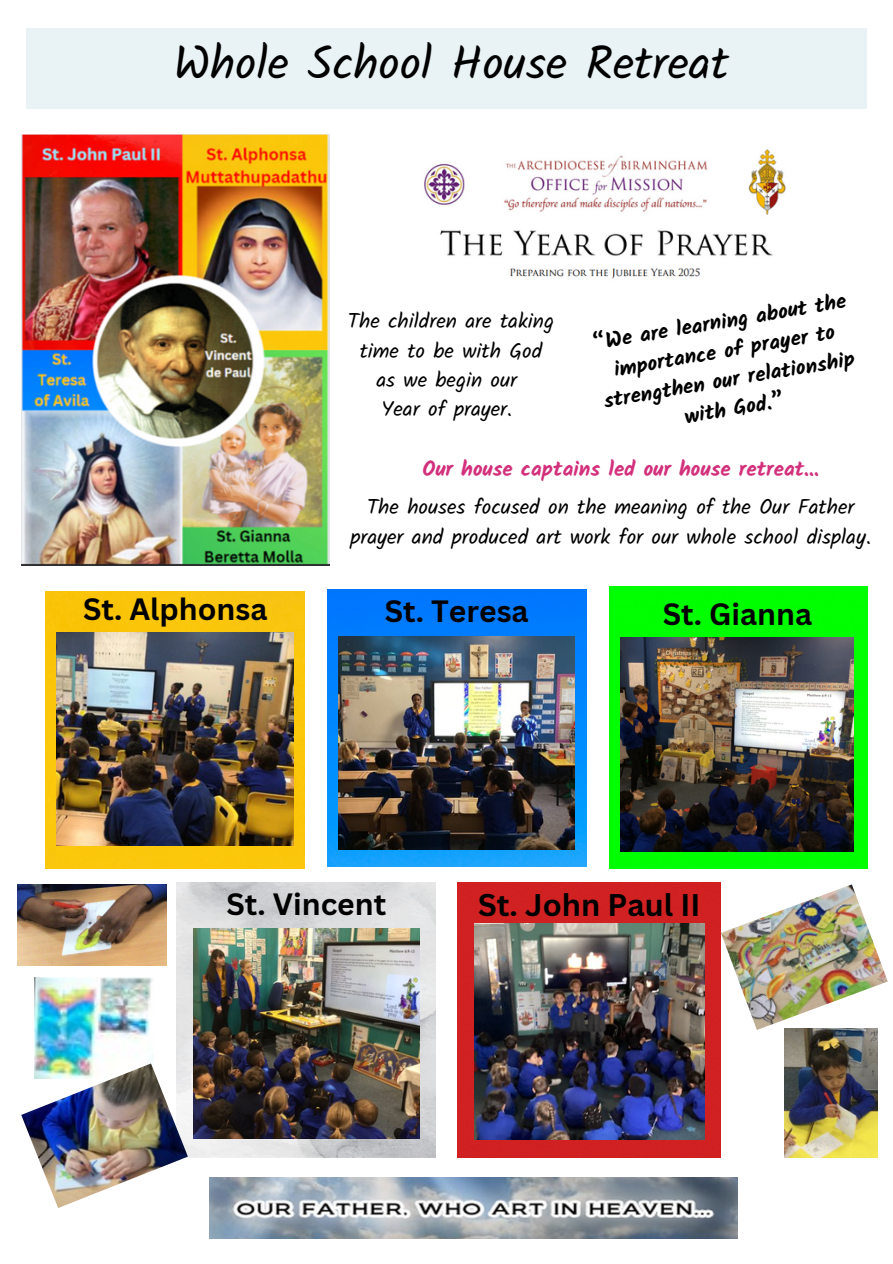
<style>
.page{position:relative;width:893px;height:1264px;background:#fff}
.page>*{position:absolute;margin:0;border:0;box-sizing:border-box;transform-origin:0 0}
.t1{font:46.8px "Kalam";color:#000}
.t2{font:700 30.45px "Canva Sans";color:#000}
.t3{font:700 30px "Canva Sans";color:#000}
.t4{font:21px/29.2px "Kalam";color:#000;text-align:center}
.t5{font:700 21px/29.2px "Kalam";color:#000;text-align:center}
.t6{font:700 21px "Kalam";color:#d3307c}
</style>
<div class="page">
<div style="left:26px;top:28px;width:840px;height:80px;background:#e9f2f4"></div>
<img style="left:21px;top:135px;width:308px;height:431px">
<img style="left:424px;top:149px;width:362px;height:130px">
<img style="left:327px;top:589px;width:259px;height:277px">
<img style="left:338px;top:636px;width:236px;height:213px">
<div style="left:609px;top:587px;width:258px;height:281px;background:#00fe01"></div>
<img style="left:620px;top:638px;width:233px;height:213px">
<div style="left:46px;top:591px;width:258px;height:277px;background:#fac60b"></div>
<img style="left:57px;top:632px;width:236px;height:213px">
<img style="left:177px;top:882px;width:258px;height:274px">
<img style="left:193px;top:928px;width:226px;height:210px">
<div style="left:458px;top:882px;width:262px;height:274px;background:#d02121"></div>
<img style="left:474px;top:923px;width:230px;height:216px">
<img style="left:720px;top:884px;width:167px;height:145px">
<img style="left:784px;top:1028px;width:93px;height:129px">
<img style="left:18px;top:884px;width:148px;height:81px">
<img style="left:35px;top:977px;width:118px;height:86px">
<img style="left:21px;top:1063px;width:167px;height:144px">
<img style="left:209px;top:1177px;width:528px;height:61px">
<p class="t1" style="left:174px;top:36px;width:556px">Whole School House Retreat</p>
<p class="t4" style="left:348px;top:306px;width:208px">The children are taking time to be with God as we begin our</p>
<p class="t4" style="left:381px;top:394px;width:132px">Year of prayer.</p>
<p class="t5" style="left:590px;top:329px;width:258px;rotate:-10deg">“We are learning about the importance of prayer to strengthen our relationship with God.”</p>
<p class="t6" style="left:422px;top:456px;width:398px">Our house captains led our house retreat...</p>
<p class="t4" style="left:350px;top:492px;width:522px">The houses focused on the meaning of the Our Father prayer and produced art work for our whole school display.</p>
<p class="t3" style="left:83px;top:588px;width:186px">St. Alphonsa</p>
<p class="t3" style="left:385px;top:590px;width:145px">St. Teresa</p>
<p class="t3" style="left:662px;top:593px;width:151px">St. Gianna</p>
<p class="t3" style="left:226px;top:883px;width:161px">St. Vincent</p>
<p class="t2" style="left:478px;top:883px;width:224px">St. John Paul II</p>
</div>
